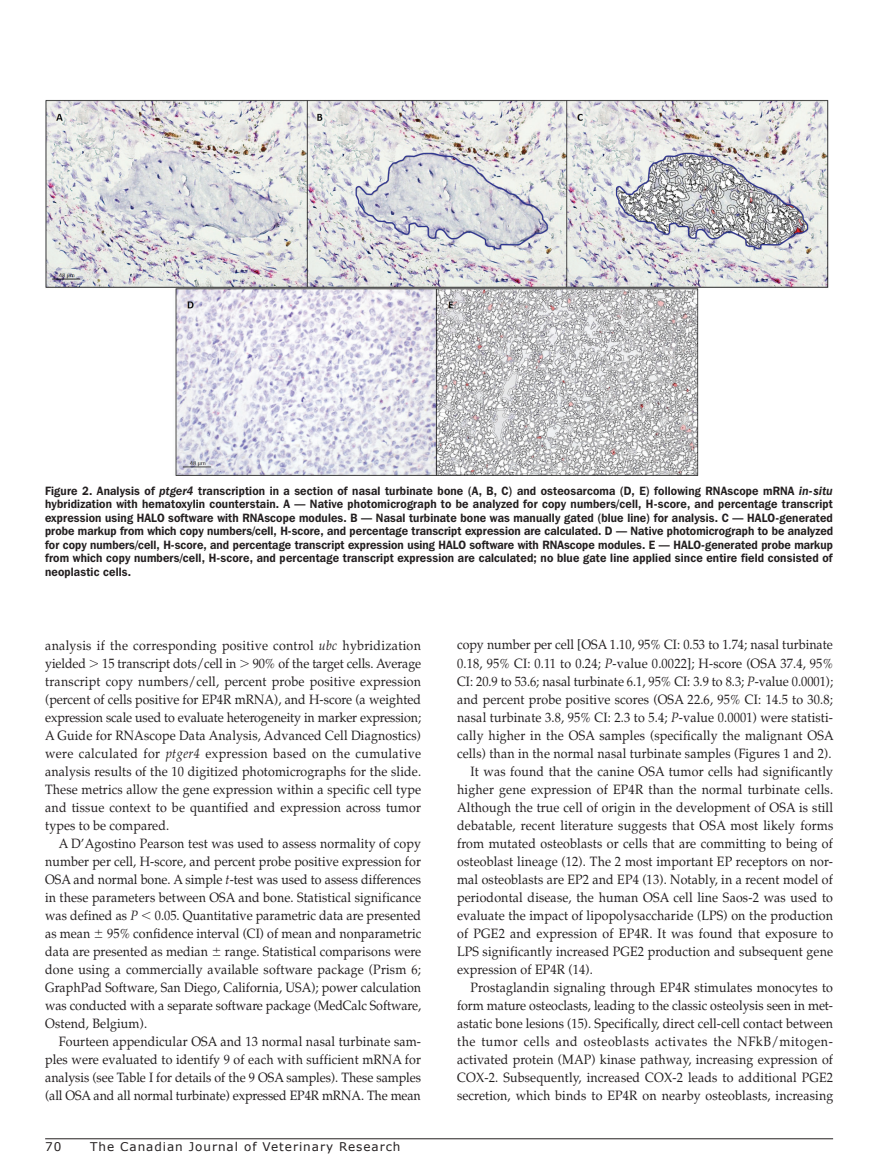
<style>
.page{position:relative;width:878px;height:1175px;background:#fff}
.page>*{position:absolute;margin:0;border:0;box-sizing:border-box;transform-origin:0 0}
.t1{font:13.5px/18px "Palatino";letter-spacing:.015em;color:#231f20;text-align:justify;scale:.92 1}
.t2{font:13.5px "Palatino";letter-spacing:-.005em;color:#231f20;scale:.92 1}
.t3{font:13.5px "Palatino";letter-spacing:.04em;color:#231f20;scale:.92 1}
.t4{font:600 12px/13.5px "Franklin Gothic IT Cby BT";letter-spacing:.015em;color:#231f20;text-align:justify;scale:.92 1}
.t5{font:12px "Verdana";letter-spacing:.075em;color:#231f20}
.s1{font-style:italic}
.s2{font-family:"Mathematical Pi One"}
</style>
<div class="page">
<hr style="left:45px;top:1138px;width:788px;height:1px;background:#231f20">
<img style="left:45px;top:100px;width:784px;height:376px">
<p class="t4" style="left:45px;top:483px;width:858px">Figure 2. Analysis of <span class="s1">ptger4</span> transcription in a section of nasal turbinate bone (A, B, C) and osteosarcoma (D, E) following RNAscope mRNA <span class="s1">in-situ </span>hybridization with hematoxylin counterstain. A — Native photomicrograph to be analyzed for copy numbers/cell, H-score, and percentage transcript expression using HALO software with RNAscope modules. B — Nasal turbinate bone was manually gated (blue line) for analysis. C — HALO-generated probe markup from which copy numbers/cell, H-score, and percentage transcript expression are calculated. D — Native photomicrograph to be analyzed for copy numbers/cell, H-score, and percentage transcript expression using HALO software with RNAscope modules. E — HALO-generated probe markup from which copy numbers/cell, H-score, and percentage transcript expression are calculated; no blue gate line applied since entire field consisted of neoplastic cells.</p>
<p class="t1" style="left:45px;top:636px;width:410px">analysis if the corresponding positive control <span class="s1">ubc</span> hybridization yielded <span class="s2">.</span> 15 transcript dots/cell in <span class="s2">.</span> 90% of the target cells. Average transcript copy numbers/cell, percent probe positive expression (percent of cells positive for EP4R mRNA), and H-score (a weighted expression scale used to evaluate heterogeneity in marker expression; A Guide for RNAscope Data Analysis, Advanced Cell Diagnostics) were calculated for <span class="s1">ptger4</span> expression based on the cumulative analysis results of the 10 digitized photomicrographs for the slide.<br>These metrics allow the gene expression within a specific cell type and tissue context to be quantified and expression across tumor types to be compared.</p>
<p class="t1" style="left:45px;top:834px;width:410px;text-indent:14px">A D’Agostino Pearson test was used to assess normality of copy number per cell, H-score, and percent probe positive expression for OSA and normal bone. A simple <span class="s1">t</span>-test was used to assess differences in these parameters between OSA and bone. Statistical significance was defined as <span class="s1">P</span> <span class="s2">,</span> 0.05. Quantitative parametric data are presented as mean <span class="s2">6</span> 95% confidence interval (CI) of mean and nonparametric data are presented as median <span class="s2">6</span> range. Statistical comparisons were done using a commercially available software package (Prism 6; GraphPad Software, San Diego, California, USA); power calculation was conducted with a separate software package (MedCalc Software, Ostend, Belgium).</p>
<p class="t1" style="left:45px;top:1032px;width:410px;text-indent:14px">Fourteen appendicular OSA and 13 normal nasal turbinate sam&shy;ples were evaluated to identify 9 of each with sufficient mRNA for analysis (see Table I for details of the 9 OSA samples). These samples (all OSA and all normal turbinate) expressed EP4R mRNA. The mean</p>
<p class="t5" style="left:45px;top:1138px;width:18px">70</p>
<p class="t5" style="left:90px;top:1138px;width:312px">The Canadian Journal of Veterinary Research</p>
<p class="t1" style="left:457px;top:636px;width:410px">copy number per cell [OSA 1.10, 95% CI: 0.53 to 1.74; nasal turbinate</p>
<p class="t1" style="left:457px;top:654px;width:410px">0.18, 95% CI: 0.11 to 0.24; <span class="s1">P</span>-value 0.0022]; H-score (OSA 37.4, 95%</p>
<p class="t2" style="left:457px;top:673px;width:410px">CI: 20.9 to 53.6; nasal turbinate 6.1, 95% CI: 3.9 to 8.3; <span class="s1">P</span>-value 0.0001);</p>
<p class="t1" style="left:457px;top:690px;width:410px">and percent probe positive scores (OSA 22.6, 95% CI: 14.5 to 30.8;</p>
<p class="t1" style="left:457px;top:708px;width:410px">nasal turbinate 3.8, 95% CI: 2.3 to 5.4; <span class="s1">P</span>-value 0.0001) were statisti-</p>
<p class="t1" style="left:457px;top:726px;width:411px">cally higher in the OSA samples (specifically the malignant OSA</p>
<p class="t1" style="left:457px;top:744px;width:408px">cells) than in the normal nasal turbinate samples (Figures 1 and 2).</p>
<p class="t1" style="left:470px;top:762px;width:395px">It was found that the canine OSA tumor cells had significantly</p>
<p class="t1" style="left:457px;top:780px;width:410px">higher gene expression of EP4R than the normal turbinate cells.</p>
<p class="t1" style="left:457px;top:798px;width:410px">Although the true cell of origin in the development of OSA is still</p>
<p class="t1" style="left:457px;top:816px;width:410px">debatable, recent literature suggests that OSA most likely forms</p>
<p class="t1" style="left:457px;top:834px;width:410px">from mutated osteoblasts or cells that are committing to being of</p>
<p class="t1" style="left:457px;top:852px;width:410px">osteoblast lineage (12). The 2 most important EP receptors on nor-</p>
<p class="t1" style="left:457px;top:870px;width:410px">mal osteoblasts are EP2 and EP4 (13). Notably, in a recent model of</p>
<p class="t1" style="left:457px;top:888px;width:410px">periodontal disease, the human OSA cell line Saos-2 was used to</p>
<p class="t1" style="left:457px;top:906px;width:410px">evaluate the impact of lipopolysaccharide (LPS) on the production</p>
<p class="t1" style="left:457px;top:924px;width:410px">of PGE2 and expression of EP4R. It was found that exposure to</p>
<p class="t1" style="left:457px;top:942px;width:410px">LPS significantly increased PGE2 production and subsequent gene</p>
<p class="t1" style="left:457px;top:960px;width:149px">expression of EP4R (14).</p>
<p class="t1" style="left:470px;top:978px;width:395px">Prostaglandin signaling through EP4R stimulates monocytes to</p>
<p class="t1" style="left:457px;top:996px;width:410px">form mature osteoclasts, leading to the classic osteolysis seen in met-</p>
<p class="t1" style="left:457px;top:1014px;width:410px">astatic bone lesions (15). Specifically, direct cell-cell contact between</p>
<p class="t3" style="left:457px;top:1033px;width:410px">the tumor cells and osteoblasts activates the NFkB/mitogen-</p>
<p class="t1" style="left:457px;top:1050px;width:410px">activated protein (MAP) kinase pathway, increasing expression of</p>
<p class="t1" style="left:457px;top:1068px;width:410px">COX-2. Subsequently, increased COX-2 leads to additional PGE2</p>
<p class="t1" style="left:457px;top:1086px;width:410px">secretion, which binds to EP4R on nearby osteoblasts, increasing</p>
</div>
